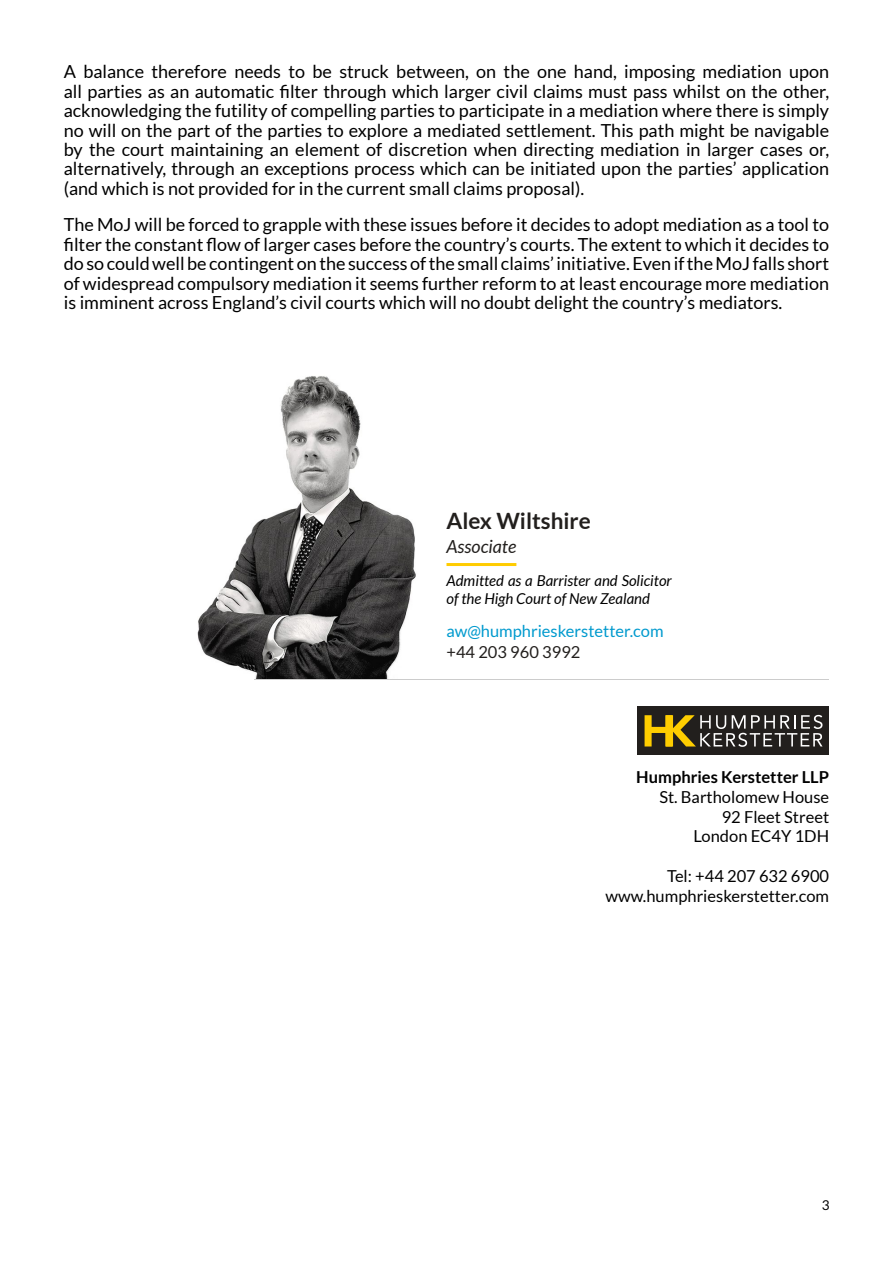
<style>
.page{position:relative;width:893px;height:1263px;background:#fff}
.page>*{position:absolute;margin:0;border:0;box-sizing:border-box;transform-origin:0 0}
.t1{font:700 22.5px "Lato";color:#221f1d}
.t2{font:18px/19.4px "Lato";color:#000;text-align:justify}
.t3{font:italic 18px "Lato";color:#221f1d}
.t4{font:16.5px/19.8px "Lato";color:#000;text-align:right}
.t5{font:16.5px "Lato";color:#009ace}
.t6{font:700 16.5px "Lato";color:#000}
.t7{font:16.5px "Lato";color:#221f1d}
.t8{font:italic 15px/17.9px "Lato";color:#000}
.t9{font:13.5px "Lato";color:#000}
</style>
<div class="page">
<div style="left:637px;top:706px;width:192px;height:49px;background:#221f1d"></div>
<svg style="left:645px;top:715px;width:177px;height:32px"></svg>
<hr style="left:255px;top:679px;width:574px;height:1px;background:#ccc">
<img style="left:197px;top:376px;width:219px;height:302px">
<hr style="left:446px;top:563px;width:70px;height:3px;background:#fc0">
<p class="t2" style="left:64px;top:62px;width:767px">A balance therefore needs to be struck between, on the one hand, imposing mediation upon all parties as an automatic filter through which larger civil claims must pass whilst on the other, acknowledging the futility of compelling parties to participate in a mediation where there is simply no will on the part of the parties to explore a mediated settlement. This path might be navigable by the court maintaining an element of discretion when directing mediation in larger cases or, alternatively, through an exceptions process which can be initiated upon the parties’ application (and which is not provided for in the current small claims proposal).</p>
<p class="t2" style="left:64px;top:215px;width:767px">The MoJ will be forced to grapple with these issues before it decides to adopt mediation as a tool to filter the constant flow of larger cases before the country’s courts. The extent to which it decides to do so could well be contingent on the success of the small claims’ initiative. Even if the MoJ falls short of widespread compulsory mediation it seems further reform to at least encourage more mediation is imminent across England’s civil courts which will no doubt delight the country’s mediators.</p>
<p class="t1" style="left:446px;top:508px;width:146px">Alex Wiltshire</p>
<p class="t3" style="left:446px;top:536px;width:71px">Associate</p>
<p class="t8" style="left:446px;top:572px;width:227px">Admitted as a Barrister and Solicitor of the High Court of New Zealand</p>
<p class="t5" style="left:446px;top:622px;width:219px">aw@humphrieskerstetter.com</p>
<p class="t7" style="left:446px;top:643px;width:135px">+44 203 960 3992</p>
<p class="t6" style="left:636px;top:767px;width:194px">Humphries Kerstetter LLP</p>
<p class="t4" style="left:659px;top:787px;width:171px">St. Bartholomew House<br>92 Fleet Street<br>London EC4Y 1DH</p>
<p class="t4" style="left:606px;top:866px;width:225px">Tel: +44 207 632 6900 www.humphrieskerstetter.com</p>
<p class="t9" style="left:822px;top:1197px;width:9px">3</p>
</div>
